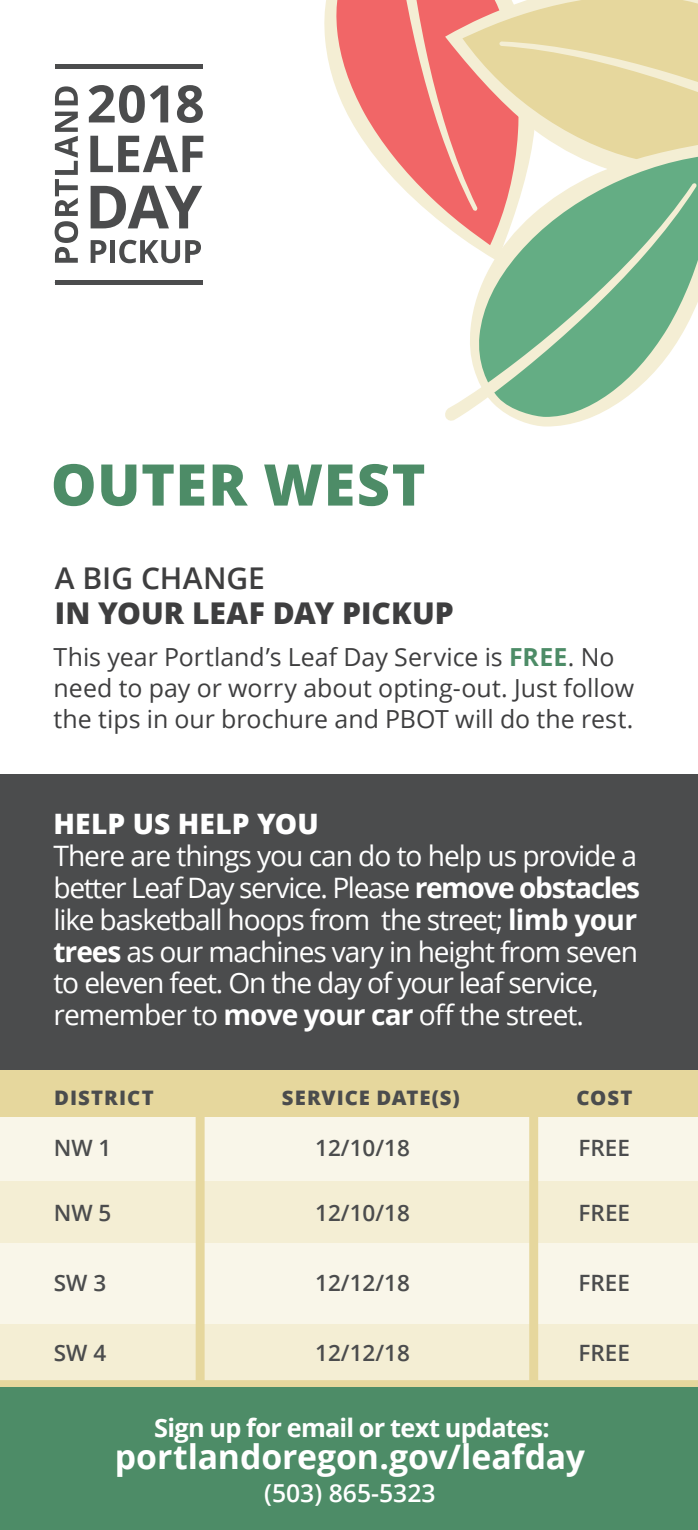
<style>
.page{position:relative;width:698px;height:1530px;background:#fff}
.page>*{position:absolute;margin:0;border:0;box-sizing:border-box;transform-origin:0 0}
.t1{font:800 57.5px "Open Sans";letter-spacing:.01em;color:#4d8c67}
.t2{font:700 33.75px "Open Sans";letter-spacing:-.005em;color:#fff}
.t3{font:800 30px "Open Sans";color:#3e3e3f}
.t4{font:600 30px "Open Sans";color:#3e3e3f}
.t5{font:28.25px/31.8px "Open Sans";letter-spacing:-.04em;color:#fff}
.t6{font:800 28.25px "Open Sans";letter-spacing:.01em;color:#fff}
.t7{font:700 25.25px "Open Sans";letter-spacing:-.03em;color:#fff}
.t8{font:25px/30.8px "Open Sans";color:#3e3e3f}
.t9{font:600 24.75px "Open Sans";color:#fff}
.t10{font:600 22.5px "Open Sans";color:#4b4c4d}
.t11{font:800 20px "Open Sans";letter-spacing:.045em;color:#4b4c4d}
.s1{font-weight:700;color:#4d8c67}
.s2{font-weight:700}
</style>
<div class="page">
<div style="left:0;top:774px;width:698px;height:316px;background:#4b4c4d"></div>
<div style="left:0;top:1070px;width:698px;height:50px;background:#e6d79d"></div>
<div style="left:0;top:1118px;width:698px;height:412px;background:#f9f6e9"></div>
<div style="left:0;top:1181px;width:698px;height:62px;background:#f4eed4"></div>
<div style="left:0;top:1324px;width:698px;height:61px;background:#f4eed4"></div>
<div style="left:196px;top:1113px;width:8px;height:274px;background:#e6d79d"></div>
<div style="left:529px;top:1113px;width:9px;height:274px;background:#e6d79d"></div>
<div style="left:0;top:1380px;width:698px;height:9px;background:#e6d79d"></div>
<div style="left:0;top:1388px;width:698px;height:142px;background:#4d8c67"></div>
<div style="left:55px;top:64px;width:148px;height:5px;background:#4b4c4d"></div>
<div style="left:55px;top:280px;width:148px;height:5px;background:#4b4c4d"></div>
<svg style="left:90px;top:136px;width:113px;height:36px"></svg>
<svg style="left:91px;top:186px;width:111px;height:42px"></svg>
<svg style="left:91px;top:240px;width:15px;height:23px"></svg>
<div style="left:110px;top:240px;width:5px;height:23px;background:#4b4c4d"></div>
<svg style="left:119px;top:240px;width:82px;height:23px"></svg>
<svg style="left:55px;top:112px;width:23px;height:151px"></svg>
<svg style="left:55px;top:86px;width:23px;height:19px"></svg>
<svg style="left:89px;top:85px;width:79px;height:38px"></svg>
<svg style="left:177px;top:85px;width:26px;height:38px"></svg>
<svg style="left:324px;top:0;width:10px;height:82px"></svg>
<svg style="left:334px;top:0;width:110px;height:224px"></svg>
<svg style="left:392px;top:0;width:306px;height:211px;background:#ebb795"></svg>
<svg style="left:469px;top:140px;width:229px;height:287px"></svg>
<svg style="left:476px;top:154px;width:222px;height:263px"></svg>
<svg style="left:444px;top:183px;width:252px;height:239px;fill:#64ad84"></svg>
<h1 class="t1" style="left:51px;top:441px;width:376px">OUTER WEST</h1>
<p class="t4" style="left:55px;top:558px;width:212px">A BIG CHANGE</p>
<p class="t3" style="left:55px;top:590px;width:400px">IN YOUR LEAF DAY PICKUP</p>
<p class="t8" style="left:54px;top:641px;width:582px">This year Portland’s Leaf Day Service is <span class="s1">FREE</span>. No need to pay or worry about opting-out. Just follow the tips in our brochure and PBOT will do the rest.</p>
<p class="t6" style="left:53px;top:803px;width:267px">HELP US HELP YOU</p>
<p class="t5" style="left:53px;top:839px;width:588px">There are things you can do to help us provide a better Leaf Day service. Please <span class="s2">remove obstacles </span>like basketball hoops from the street; <span class="s2">limb your trees</span> as our machines vary in height from seven to eleven feet. On the day of your leaf service, remember to <span class="s2">move your car</span> off the street.</p>
<p class="t11" style="left:54px;top:1082px;width:101px">DISTRICT</p>
<p class="t11" style="left:282px;top:1082px;width:179px">SERVICE DATE(S)</p>
<p class="t11" style="left:576px;top:1082px;width:58px">COST</p>
<p class="t10" style="left:54px;top:1132px;width:59px">NW 1</p>
<p class="t10" style="left:315px;top:1132px;width:96px">12/10/18</p>
<p class="t10" style="left:578px;top:1132px;width:53px">FREE</p>
<p class="t10" style="left:54px;top:1197px;width:59px">NW 5</p>
<p class="t10" style="left:315px;top:1197px;width:96px">12/10/18</p>
<p class="t10" style="left:578px;top:1197px;width:53px">FREE</p>
<p class="t10" style="left:54px;top:1267px;width:54px">SW 3</p>
<p class="t10" style="left:315px;top:1267px;width:96px">12/12/18</p>
<p class="t10" style="left:578px;top:1267px;width:53px">FREE</p>
<p class="t10" style="left:54px;top:1337px;width:54px">SW 4</p>
<p class="t10" style="left:315px;top:1337px;width:96px">12/12/18</p>
<p class="t10" style="left:578px;top:1337px;width:53px">FREE</p>
<p class="t7" style="left:154px;top:1410px;width:397px">Sign up for email or text updates:</p>
<p class="t2" style="left:115px;top:1433px;width:471px">portlandoregon.gov/leafday</p>
<p class="t9" style="left:264px;top:1476px;width:173px">(503) 865-5323</p>
</div>
